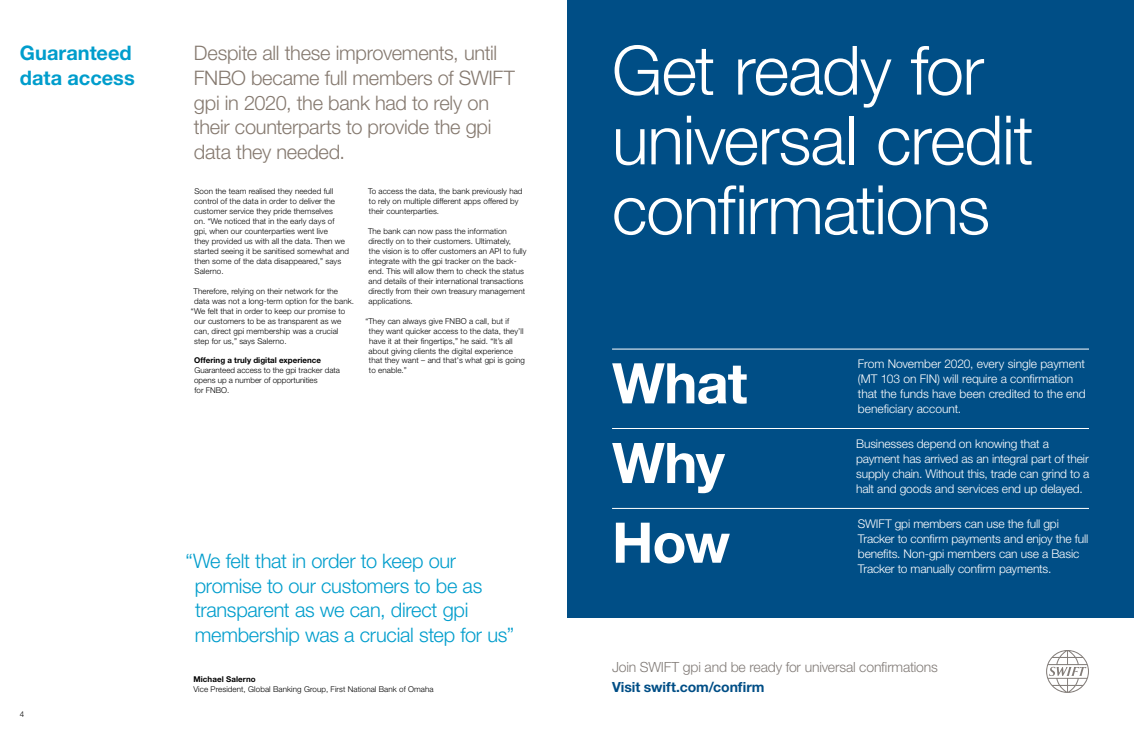
<style>
.page{position:relative;width:1134px;height:738px;background:#fff}
.page>*{position:absolute;margin:0;border:0;box-sizing:border-box;transform-origin:0 0}
.t1{font:300 68px/69.6px "Helvetica Neue LT Pro";letter-spacing:-.015em;color:#fff}
.t2{font:700 56px/79.6px "Helvetica Neue LT Pro";letter-spacing:-.015em;color:#fff}
.t3{font:300 20px/24.9px "Helvetica Neue LT Pro";letter-spacing:-.015em;color:#85796f}
.t4{font:300 20px/24.9px "Helvetica Neue LT Pro";letter-spacing:-.015em;color:#009dcc}
.t5{font:700 20px/24.9px "Helvetica Neue LT Pro";color:#009dcc}
.t6{font:300 14px "Helvetica Neue LT Pro";letter-spacing:-.01em;color:#827c78}
.t7{font:700 14px "Helvetica Neue LT Pro";letter-spacing:-.005em;color:#004e86}
.t8{font:300 12px/14.9px "Helvetica Neue LT Pro";letter-spacing:-.01em;color:#fff}
.t9{font:300 8px/9.9px "Helvetica Neue LT Pro";letter-spacing:.01em;color:#000}
.t10{font:700 8px "Helvetica Neue LT Pro";color:#000}
</style>
<div class="page">
<div style="left:567px;top:0;width:567px;height:617px;background:#004e86"></div>
<svg style="left:1046px;top:650px;width:43px;height:42px"></svg>
<hr style="left:612px;top:427px;width:477px;height:1px;background:#fff">
<hr style="left:612px;top:348px;width:477px;height:1px;background:#fff">
<hr style="left:612px;top:507px;width:477px;height:1px;background:#fff">
<h3 class="t5" style="left:20px;top:40px;width:116px">Guaranteed data access</h3>
<h3 class="t3" style="left:194px;top:40px;width:322px">Despite all these improvements, until<br>FNBO became full members of SWIFT gpi in 2020, the bank had to rely on their counterparts to provide the gpi data they needed.</h3>
<p class="t9" style="left:194px;top:186px;width:156px">Soon the team realised they needed full control of the data in order to deliver the customer service they pride themselves<br>on. “We noticed that in the early days of gpi, when our counterparties went live<br>they provided us with all the data. Then we started seeing it be sanitised somewhat and then some of the data disappeared,” says Salerno.</p>
<p class="t9" style="left:194px;top:285px;width:146px">Therefore, relying on their network for the</p>
<p class="t9" style="left:194px;top:295px;width:161px">data was not a long-term option for the bank.</p>
<p class="t9" style="left:191px;top:305px;width:156px">“We felt that in order to keep our promise to</p>
<p class="t9" style="left:194px;top:315px;width:149px">our customers to be as transparent as we</p>
<p class="t9" style="left:194px;top:325px;width:146px">can, direct gpi membership was a crucial</p>
<p class="t9" style="left:194px;top:335px;width:94px">step for us,” says Salerno.</p>
<p class="t10" style="left:194px;top:355px;width:128px">Offering a truly digital experience</p>
<p class="t9" style="left:194px;top:365px;width:147px">Guaranteed access to the gpi tracker data opens up a number of opportunities<br>for FNBO.</p>
<p class="t9" style="left:368px;top:186px;width:156px">To access the data, the bank previously had to rely on multiple different apps offered by their counterparties.</p>
<p class="t9" style="left:368px;top:226px;width:160px">The bank can now pass the information directly on to their customers. Ultimately,<br>the vision is to offer customers an API to fully integrate with the gpi tracker on the back&shy;end. This will allow them to check the status and details of their international transactions directly from their own treasury management applications.</p>
<p class="t9" style="left:369px;top:315px;width:158px;text-indent:-3px">“They can always give FNBO a call, but if they want quicker access to the data, they’ll have it at their fingertips,” he said. “It’s all about giving clients the digital experience that they want – and that's what gpi is going to enable.”</p>
<p class="t9" style="left:20px;top:708px;width:6px">4</p>
<h3 class="t4" style="left:195px;top:547px;width:321px;text-indent:-9px">“We felt that in order to keep our promise to our customers to be as transparent as we can, direct gpi membership was a crucial step for us”</h3>
<p class="t10" style="left:193px;top:674px;width:64px">Michael Salerno</p>
<p class="t9" style="left:193px;top:683px;width:242px">Vice President, Global Banking Group, First National Bank of Omaha</p>
<h1 class="t1" style="left:612px;top:34px;width:423px">Get ready for universal credit confirmations</h1>
<h2 class="t2" style="left:612px;top:342px;width:137px">What<br>Why<br>How</h2>
<h3 class="t8" style="left:858px;top:356px;width:229px">From November 2020, every single payment (MT 103 on FIN) will require a confirmation that the funds have been credited to the end beneficiary account.</h3>
<h3 class="t8" style="left:856px;top:436px;width:235px">Businesses depend on knowing that a payment has arrived as an integral part of their supply chain. Without this, trade can grind to a halt and goods and services end up delayed.</h3>
<h3 class="t8" style="left:858px;top:515px;width:232px">SWIFT gpi members can use the full gpi Tracker to confirm payments and enjoy the full benefits. Non-gpi members can use a Basic Tracker to manually confirm payments.</h3>
<h3 class="t6" style="left:612px;top:658px;width:327px">Join SWIFT gpi and be ready for universal confirmations</h3>
<h3 class="t7" style="left:612px;top:678px;width:154px">Visit swift.com/confirm</h3>
</div>
